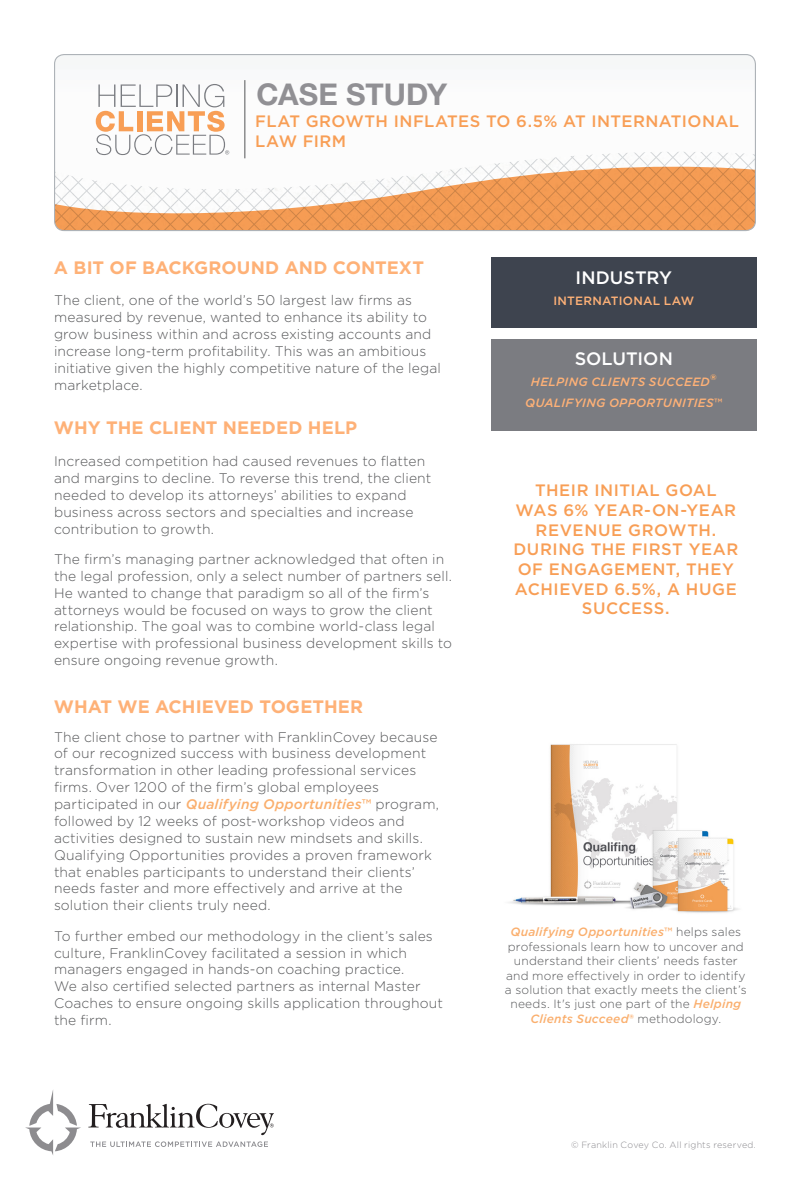
<style>
.page{position:relative;width:810px;height:1188px;background:#fff}
.page>*{position:absolute;margin:0;border:0;box-sizing:border-box;transform-origin:0 0}
.HCS_Heading2{font:700 30px "Helvetica Neue LT Std";letter-spacing:-.005em;color:#919094}
.Table_Header__Yellow{font:700 18px "Gotham";letter-spacing:.005em;color:#feb177}
.Table_Header__Yellow-2{font:500 18px "Gotham";color:#fff}
.SS-Header-Sub{font:500 16.5px/19.6px "Gotham";letter-spacing:.03em;color:#f89e55;text-align:center}
.Body_Text_-_Space_Af{font:300 13.8px/16.8px "Gotham";letter-spacing:.01em;color:#57585a}
.Body_Text_-_Space_Af-2{font:300 12px/14.4px "Gotham";letter-spacing:.015em;color:#57585a;text-align:center}
.Table_Header__Yellow-3{font:italic 500 12px "Gotham";letter-spacing:.025em;color:#feb177}
.Table_Header__Yellow-4{font:500 12px "Gotham";letter-spacing:.02em;color:#feb177}
.t1{font:300 9px "Gotham";letter-spacing:.02em;color:#8b8a8e}
.s1{font-weight:500;font-style:italic;color:#faaf6e}
.s2{font-weight:500;color:#faaf6e}
.s3{font-weight:700;font-style:normal;font-size:16.5px;color:#faaf6e}
.s4{font-style:normal}
.s5{font-weight:700;color:#faaf6e}
</style>
<div class="page">
<svg style="left:56px;top:152px;width:698px;height:79px"></svg>
<div style="left:54px;top:54px;width:702px;height:177px;border:1px solid #aeb3b8;border-radius:10px"></div>
<svg style="left:90px;top:1141px;width:178px;height:6px"></svg>
<svg style="left:88px;top:1104px;width:186px;height:31px"></svg>
<svg style="left:25px;top:1090px;width:56px;height:65px"></svg>
<div style="left:491px;top:257px;width:266px;height:71px;background:#3e444f"></div>
<div style="left:491px;top:339px;width:266px;height:92px;background:#7b7c81"></div>
<img style="left:509px;top:744px;width:230px;height:169px">
<hr style="left:244px;top:80px;width:2px;height:78px;background:#8c8d8e">
<svg style="left:96px;top:84px;width:133px;height:71px"></svg>
<p class="HCS_Heading2" style="left:257px;top:75px;width:192px">CASE STUDY</p>
<p class="SS-Header-Sub" style="left:255px;top:112px;width:485px;text-align:left">FLAT GROWTH INFLATES TO 6.5% AT INTERNATIONAL<br>LAW FIRM</p>
<p class="Table_Header__Yellow" style="left:54px;top:256px;width:372px">A BIT OF BACKGROUND AND CONTEXT</p>
<p class="Body_Text_-_Space_Af" style="left:54px;top:292px;width:388px">The client, one of the world’s 50 largest law firms as measured by revenue, wanted to enhance its ability to grow business within and across existing accounts and increase long-term profitability. This was an ambitious initiative given the highly competitive nature of the legal marketplace.</p>
<p class="Table_Header__Yellow" style="left:54px;top:415px;width:305px">WHY THE CLIENT NEEDED HELP</p>
<p class="Body_Text_-_Space_Af" style="left:54px;top:452px;width:379px">Increased competition had caused revenues to flatten and margins to decline. To reverse this trend, the client needed to develop its attorneys’ abilities to expand business across sectors and specialties and increase contribution to growth.</p>
<p class="Body_Text_-_Space_Af" style="left:54px;top:550px;width:400px">The firm’s managing partner acknowledged that often in the legal profession, only a select number of partners sell.<br>He wanted to change that paradigm so all of the firm’s attorneys would be focused on ways to grow the client relationship. The goal was to combine world-class legal expertise with professional business development skills to ensure ongoing revenue growth.</p>
<p class="Table_Header__Yellow" style="left:54px;top:694px;width:311px">WHAT WE ACHIEVED TOGETHER</p>
<p class="Body_Text_-_Space_Af" style="left:54px;top:728px;width:387px">The client chose to partner with FranklinCovey because of our recognized success with business development transformation in other leading professional services firms. Over 1200 of the firm’s global employees participated in our <span class="s1">Qualifying Opportunities</span><span class="s2">™</span> program, followed by 12 weeks of post-workshop videos and activities designed to sustain new mindsets and skills.<br>Qualifying Opportunities provides a proven framework that enables participants to understand their clients’ needs faster and more effectively and arrive at the solution their clients truly need.</p>
<p class="Body_Text_-_Space_Af" style="left:54px;top:927px;width:390px">To further embed our methodology in the client’s sales culture, FranklinCovey facilitated a session in which managers engaged in hands-on coaching practice.<br>We also certified selected partners as internal Master Coaches to ensure ongoing skills application throughout the firm.</p>
<p class="Table_Header__Yellow-2" style="left:576px;top:266px;width:98px">INDUSTRY</p>
<p class="Table_Header__Yellow-4" style="left:554px;top:293px;width:142px">INTERNATIONAL LAW</p>
<p class="Table_Header__Yellow-2" style="left:575px;top:347px;width:100px">SOLUTION</p>
<p class="Table_Header__Yellow-3" style="left:531px;top:374px;width:187px">HELPING CLIENTS SUCCEED<span class="s3">®</span></p>
<p class="Table_Header__Yellow-3" style="left:525px;top:395px;width:199px">QUALIFYING OPPORTUNITIES<span class="s4">™</span></p>
<p class="SS-Header-Sub" style="left:513px;top:481px;width:226px">THEIR INITIAL GOAL<br>WAS 6% YEAR-ON-YEAR<br>REVENUE GROWTH.<br>DURING THE FIRST YEAR<br>OF ENGAGEMENT, THEY<br>ACHIEVED 6.5%, A HUGE<br>SUCCESS.</p>
<p class="Body_Text_-_Space_Af-2" style="left:505px;top:925px;width:243px"><span class="s1">Qualifying Opportunities</span><span class="s2">™</span> helps sales professionals learn how to uncover and understand their clients’ needs faster and more effectively in order to identify a solution that exactly meets the client’s needs. It's just one part of the <span class="s1">Helping Clients Succeed</span><span class="s5">®</span> methodology.</p>
<p class="t1" style="left:571px;top:1139px;width:186px">© Franklin Covey Co. All rights reserved.</p>
</div>
